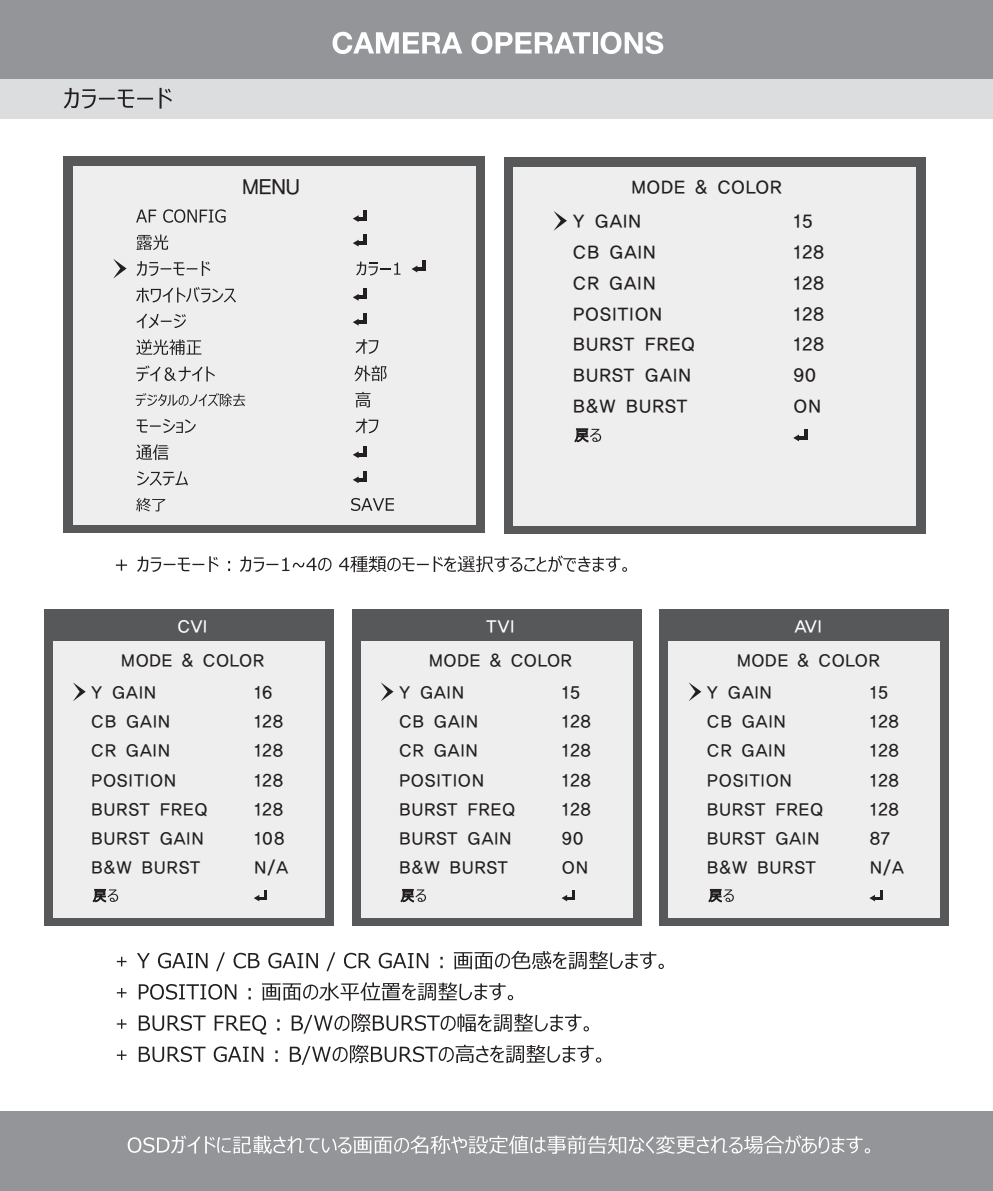
<style>
.page{position:relative;width:993px;height:1191px;background:#fff}
.page>*{position:absolute;margin:0;border:0;box-sizing:border-box;transform-origin:0 0}
.t1{font:21.35px "YDIYGO330";color:#231f20}
.t2{font:18.9px/30.8px "YDIYGO130 KS Cpc EUC H";color:#231f20}
.t3{font:18.9px "YDIYGO130 KS Cpc EUC H";letter-spacing:-.02em;color:#231f20}
.t4{font:18.2px/29.1px "YDIYGO130 KS Cpc EUC H";color:#231f20}
.t5{font:18.2px "YDIYGO130 KS Cpc EUC H";letter-spacing:-.02em;color:#231f20}
.t6{font:18.2px "YDIYGO130 KS Cpc EUC H";letter-spacing:-.02em;color:#fff}
</style>
<div class="page">
<div style="left:0;top:0;width:992px;height:79px;background:#939598"></div>
<svg style="left:332px;top:32px;width:130px;height:22px"></svg>
<svg style="left:471px;top:32px;width:119px;height:22px"></svg>
<div style="left:592px;top:32px;width:5px;height:21px;background:#fff"></div>
<svg style="left:600px;top:32px;width:63px;height:22px"></svg>
<div style="left:0;top:1111px;width:992px;height:80px;background:#939598"></div>
<div style="left:0;top:79px;width:992px;height:40px;background:#dcdddf"></div>
<svg style="left:64px;top:88px;width:108px;height:21px"></svg>
<svg style="left:116px;top:559px;width:11px;height:12px"></svg>
<svg style="left:137px;top:555px;width:489px;height:17px"></svg>
<div style="left:64px;top:156px;width:420px;height:377px;background:#57585a"></div>
<div style="left:73px;top:166px;width:402px;height:358px;background:#eeeeef"></div>
<svg style="left:136px;top:209px;width:89px;height:14px"></svg>
<svg style="left:136px;top:234px;width:32px;height:16px"></svg>
<svg style="left:136px;top:339px;width:65px;height:16px"></svg>
<svg style="left:136px;top:365px;width:79px;height:16px"></svg>
<svg style="left:137px;top:471px;width:51px;height:14px"></svg>
<svg style="left:136px;top:419px;width:60px;height:14px"></svg>
<svg style="left:136px;top:393px;width:109px;height:13px"></svg>
<svg style="left:136px;top:261px;width:74px;height:15px"></svg>
<svg style="left:136px;top:287px;width:100px;height:15px"></svg>
<svg style="left:136px;top:313px;width:50px;height:15px"></svg>
<svg style="left:136px;top:444px;width:32px;height:16px"></svg>
<svg style="left:353px;top:210px;width:14px;height:12px"></svg>
<svg style="left:353px;top:234px;width:14px;height:12px"></svg>
<svg style="left:411px;top:260px;width:14px;height:12px"></svg>
<svg style="left:353px;top:289px;width:14px;height:12px"></svg>
<svg style="left:353px;top:313px;width:14px;height:13px"></svg>
<svg style="left:353px;top:446px;width:14px;height:12px"></svg>
<svg style="left:353px;top:471px;width:14px;height:12px"></svg>
<svg style="left:113px;top:259px;width:13px;height:20px"></svg>
<svg style="left:351px;top:498px;width:43px;height:13px"></svg>
<svg style="left:355px;top:339px;width:23px;height:15px"></svg>
<svg style="left:355px;top:418px;width:23px;height:15px"></svg>
<svg style="left:355px;top:392px;width:15px;height:15px"></svg>
<svg style="left:357px;top:395px;width:11px;height:4px"></svg>
<svg style="left:354px;top:365px;width:32px;height:16px"></svg>
<svg style="left:356px;top:261px;width:44px;height:14px"></svg>
<div style="left:504px;top:157px;width:420px;height:376px;background:#57585a"></div>
<div style="left:513px;top:167px;width:402px;height:358px;background:#eeeeef"></div>
<svg style="left:574px;top:428px;width:27px;height:14px"></svg>
<svg style="left:793px;top:429px;width:14px;height:12px"></svg>
<svg style="left:553px;top:211px;width:13px;height:20px"></svg>
<svg style="left:117px;top:956px;width:9px;height:10px"></svg>
<svg style="left:137px;top:950px;width:526px;height:21px"></svg>
<svg style="left:117px;top:988px;width:9px;height:9px"></svg>
<svg style="left:139px;top:982px;width:374px;height:18px"></svg>
<svg style="left:117px;top:1019px;width:9px;height:9px"></svg>
<svg style="left:139px;top:1013px;width:449px;height:21px"></svg>
<svg style="left:117px;top:1050px;width:9px;height:10px"></svg>
<svg style="left:139px;top:1044px;width:462px;height:20px"></svg>
<div style="left:44px;top:609px;width:289px;height:316px;background:#57585a"></div>
<div style="left:53px;top:641px;width:271px;height:276px;background:#eeeeef"></div>
<svg style="left:93px;top:889px;width:25px;height:13px"></svg>
<svg style="left:254px;top:890px;width:13px;height:11px"></svg>
<svg style="left:73px;top:682px;width:13px;height:19px"></svg>
<div style="left:351px;top:609px;width:290px;height:316px;background:#57585a"></div>
<div style="left:360px;top:641px;width:272px;height:276px;background:#eeeeef"></div>
<svg style="left:400px;top:889px;width:26px;height:13px"></svg>
<svg style="left:561px;top:890px;width:14px;height:11px"></svg>
<svg style="left:381px;top:682px;width:12px;height:19px"></svg>
<div style="left:659px;top:609px;width:289px;height:316px;background:#57585a"></div>
<div style="left:668px;top:641px;width:271px;height:276px;background:#eeeeef"></div>
<svg style="left:708px;top:889px;width:25px;height:13px"></svg>
<svg style="left:869px;top:890px;width:13px;height:11px"></svg>
<svg style="left:688px;top:682px;width:13px;height:19px"></svg>
<svg style="left:128px;top:1135px;width:741px;height:18px"></svg>
<svg style="left:136px;top:498px;width:29px;height:13px"></svg>
<p class="t1" style="left:242px;top:175px;width:59px">MENU</p>
<p class="t3" style="left:630px;top:178px;width:153px">MODE &amp; COLOR</p>
<p class="t2" style="left:572px;top:207px;width:124px">Y GAIN<br>CB GAIN<br>CR GAIN<br>POSITION<br>BURST FREQ<br>BURST GAIN<br>B&amp;W BURST</p>
<p class="t2" style="left:792px;top:207px;width:33px">15<br>128<br>128<br>128<br>128<br>90<br>ON</p>
<p class="t6" style="left:177px;top:617px;width:32px">CVI</p>
<p class="t6" style="left:485px;top:617px;width:31px">TVI</p>
<p class="t6" style="left:793px;top:617px;width:30px">AVI</p>
<p class="t5" style="left:121px;top:651px;width:145px">MODE &amp; COLOR</p>
<p class="t5" style="left:428px;top:651px;width:145px">MODE &amp; COLOR</p>
<p class="t5" style="left:736px;top:651px;width:145px">MODE &amp; COLOR</p>
<p class="t4" style="left:91px;top:678px;width:118px">Y GAIN<br>CB GAIN<br>CR GAIN<br>POSITION<br>BURST FREQ<br>BURST GAIN<br>B&amp;W BURST</p>
<p class="t4" style="left:254px;top:678px;width:36px">16<br>128<br>128<br>128<br>128<br>108<br>N/A</p>
<p class="t4" style="left:398px;top:678px;width:118px">Y GAIN<br>CB GAIN<br>CR GAIN<br>POSITION<br>BURST FREQ<br>BURST GAIN<br>B&amp;W BURST</p>
<p class="t4" style="left:561px;top:678px;width:31px">15<br>128<br>128<br>128<br>128<br>90<br>ON</p>
<p class="t4" style="left:706px;top:678px;width:118px">Y GAIN<br>CB GAIN<br>CR GAIN<br>POSITION<br>BURST FREQ<br>BURST GAIN<br>B&amp;W BURST</p>
<p class="t4" style="left:869px;top:678px;width:36px">15<br>128<br>128<br>128<br>128<br>87<br>N/A</p>
</div>
